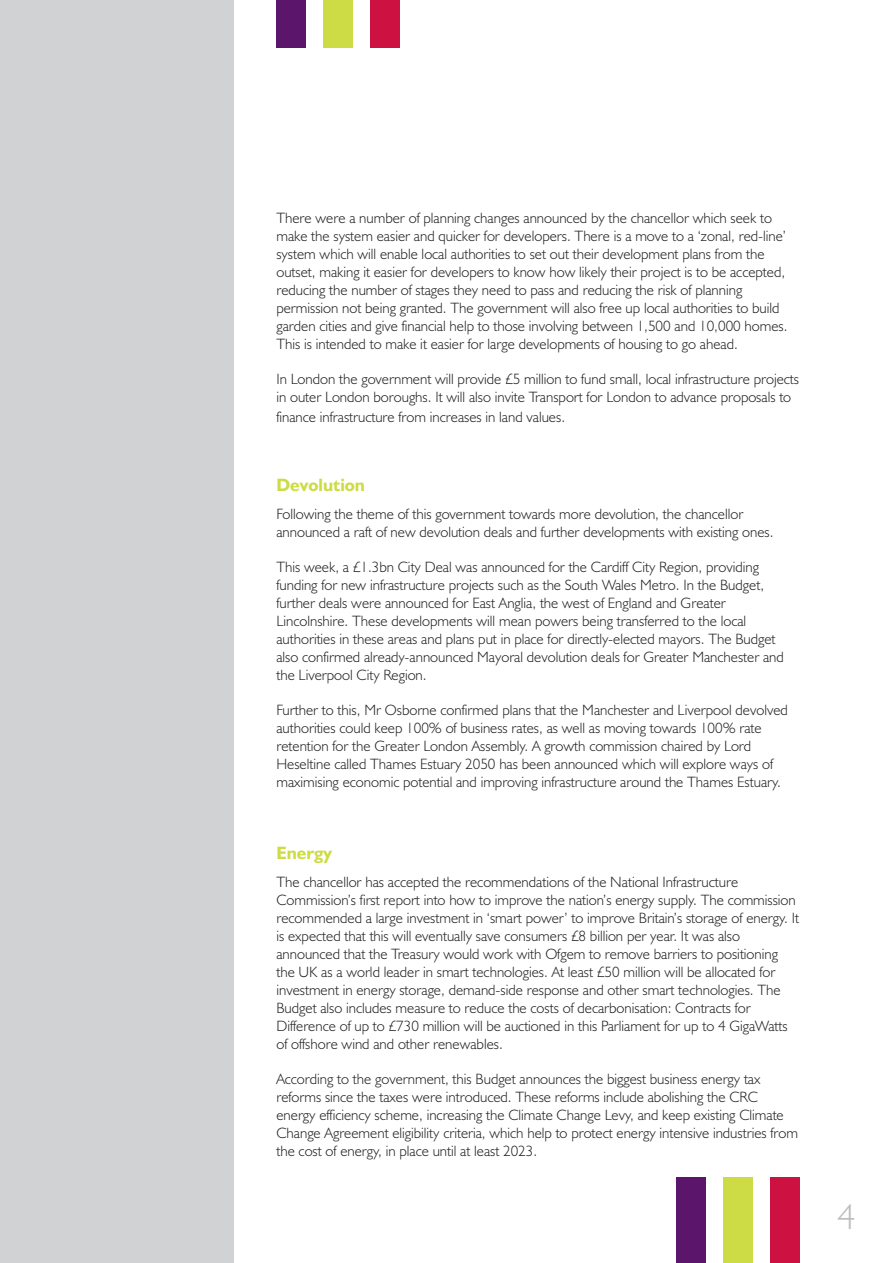
<style>
.page{position:relative;width:893px;height:1263px;background:#fff}
.page>*{position:absolute;margin:0;border:0;box-sizing:border-box;transform-origin:0 0}
.t1{font:300 36px "Humanist 521 BT";color:#bcbdc0}
.t2{font:700 18px "Humanist 521 BT";color:#cddc44}
.t3{font:300 15px/18px "Humanist 521 BT";color:#231f20}
</style>
<div class="page">
<div style="left:276px;top:0;width:30px;height:48px;background:#5b166b"></div>
<div style="left:323px;top:0;width:30px;height:48px;background:#cddc44"></div>
<div style="left:370px;top:0;width:30px;height:48px;background:#cd1141"></div>
<div style="left:676px;top:1178px;width:30px;height:85px;background:#5b166b"></div>
<div style="left:723px;top:1178px;width:30px;height:85px;background:#cddc44"></div>
<div style="left:770px;top:1178px;width:30px;height:85px;background:#cd1141"></div>
<div style="left:0;top:0;width:234px;height:1263px;background:#d1d2d4"></div>
<p class="t3" style="left:276px;top:210px;width:513px">There were a number of planning changes announced by the chancellor which seek to make the system easier and quicker for developers. There is a move to a ‘zonal, red-line’ system which will enable local authorities to set out their development plans from the outset, making it easier for developers to know how likely their project is to be accepted, reducing the number of stages they need to pass and reducing the risk of planning permission not being granted. The government will also free up local authorities to build garden cities and give financial help to those involving between 1,500 and 10,000 homes.<br>This is intended to make it easier for large developments of housing to go ahead.</p>
<p class="t3" style="left:276px;top:371px;width:524px">In London the government will provide £5 million to fund small, local infrastructure projects in outer London boroughs. It will also invite Transport for London to advance proposals to</p>
<p class="t3" style="left:276px;top:409px;width:290px">finance infrastructure from increases in land values.</p>
<p class="t2" style="left:276px;top:478px;width:90px">Devolution</p>
<p class="t3" style="left:276px;top:506px;width:499px">Following the theme of this government towards more devolution, the chancellor announced a raft of new devolution deals and further developments with existing ones.</p>
<p class="t3" style="left:276px;top:559px;width:509px">This week, a £1.3bn City Deal was announced for the Cardiff City Region, providing funding for new infrastructure projects such as the South Wales Metro. In the Budget, further deals were announced for East Anglia, the west of England and Greater Lincolnshire. These developments will mean powers being transferred to the local authorities in these areas and plans put in place for directly-elected mayors. The Budget also confirmed already-announced Mayoral devolution deals for Greater Manchester and the Liverpool City Region.</p>
<p class="t3" style="left:276px;top:702px;width:513px">Further to this, Mr Osborne confirmed plans that the Manchester and Liverpool devolved authorities could keep 100% of business rates, as well as moving towards 100% rate retention for the Greater London Assembly. A growth commission chaired by Lord Heseltine called Thames Estuary 2050 has been announced which will explore ways of maximising economic potential and improving infrastructure around the Thames Estuary.</p>
<p class="t2" style="left:276px;top:846px;width:57px">Energy</p>
<p class="t3" style="left:276px;top:874px;width:524px">The chancellor has accepted the recommendations of the National Infrastructure Commission’s first report into how to improve the nation’s energy supply. The commission recommended a large investment in ‘smart power’ to improve Britain’s storage of energy. It is expected that this will eventually save consumers £8 billion per year. It was also announced that the Treasury would work with Ofgem to remove barriers to positioning the UK as a world leader in smart technologies. At least £50 million will be allocated for investment in energy storage, demand-side response and other smart technologies. The Budget also includes measure to reduce the costs of decarbonisation: Contracts for Difference of up to £730 million will be auctioned in this Parliament for up to 4 GigaWatts of offshore wind and other renewables.</p>
<p class="t3" style="left:276px;top:1071px;width:523px">According to the government, this Budget announces the biggest business energy tax reforms since the taxes were introduced. These reforms include abolishing the CRC energy efficiency scheme, increasing the Climate Change Levy, and keep existing Climate Change Agreement eligibility criteria, which help to protect energy intensive industries from the cost of energy, in place until at least 2023.</p>
<h1 class="t1" style="left:837px;top:1204px;width:20px">4</h1>
</div>
